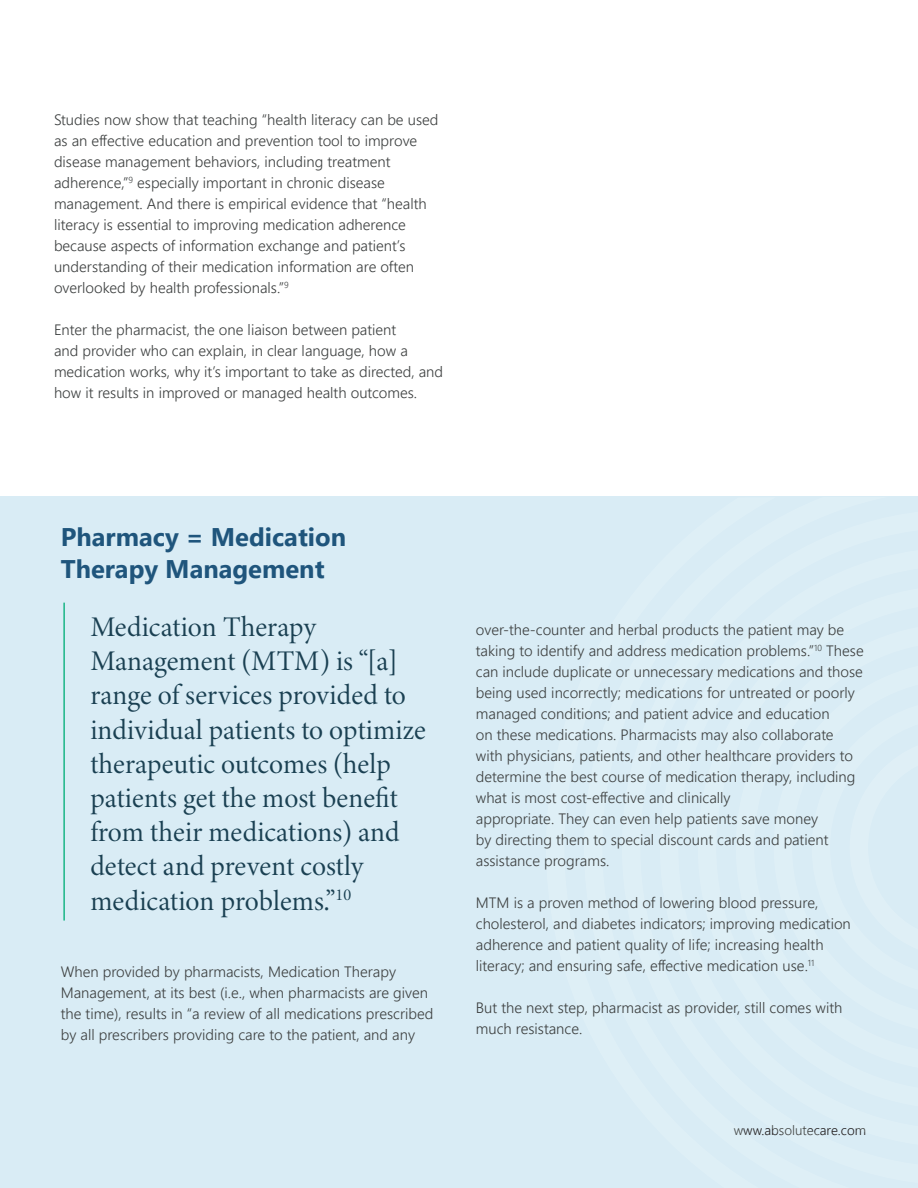
<style>
.page{position:relative;width:918px;height:1188px;background:#fff}
.page>*{position:absolute;margin:0;border:0;box-sizing:border-box;transform-origin:0 0}
.t1{font:28.5px/34.2px "Minion Variable Concept";color:#1a4052}
.t2{font:700 25.5px/31.5px "Segoe UI";color:#1f557c}
.t3{font:300 15px/21px "Segoe UI";color:#3c3f3f}
.t4{font:300 13.5px "Segoe UI";color:#231f20}
</style>
<div class="page">
<div style="left:0;top:497px;width:918px;height:691px;background:#d9ecf5"></div>
<hr style="left:63px;top:603px;width:2px;height:318px;background:#1ab586">
<p class="t3" style="left:54px;top:108px;width:386px">Studies now show that teaching “health literacy can be used as an effective education and prevention tool to improve disease management behaviors, including treatment adherence,”<sup>9</sup> especially important in chronic disease management. And there is empirical evidence that “health literacy is essential to improving medication adherence because aspects of information exchange and patient’s understanding of their medication information are often overlooked by health professionals.”<sup>9</sup></p>
<p class="t3" style="left:54px;top:318px;width:391px">Enter the pharmacist, the one liaison between patient<br>and provider who can explain, in clear language, how a medication works, why it’s important to take as directed, and how it results in improved or managed health outcomes.</p>
<p class="t2" style="left:61px;top:519px;width:287px">Pharmacy = Medication<br>Therapy Management</p>
<p class="t1" style="left:90px;top:610px;width:337px">Medication Therapy<br>Management (MTM) is “[a] range of services provided to individual patients to optimize therapeutic outcomes (help patients get the most benefit from their medications) and detect and prevent costly medication problems.”<sup>10</sup></p>
<p class="t3" style="left:61px;top:959px;width:374px">When provided by pharmacists, Medication Therapy Management, at its best (i.e., when pharmacists are given the time), results in “a review of all medications prescribed by all prescribers providing care to the patient, and any</p>
<p class="t3" style="left:476px;top:617px;width:370px">over-the-counter and herbal products the patient may be</p>
<p class="t3" style="left:476px;top:638px;width:389px">taking to identify and address medication problems.”<sup>10</sup> These can include duplicate or unnecessary medications and those being used incorrectly; medications for untreated or poorly managed conditions; and patient advice and education<br>on these medications. Pharmacists may also collaborate with physicians, patients, and other healthcare providers to determine the best course of medication therapy, including what is most cost-effective and clinically</p>
<p class="t3" style="left:476px;top:806px;width:354px">appropriate. They can even help patients save money by directing them to special discount cards and patient assistance programs.</p>
<p class="t3" style="left:476px;top:890px;width:376px">MTM is a proven method of lowering blood pressure, cholesterol, and diabetes indicators; improving medication adherence and patient quality of life; increasing health literacy; and ensuring safe, effective medication use.<sup>11</sup></p>
<p class="t3" style="left:476px;top:995px;width:368px">But the next step, pharmacist as provider, still comes with much resistance.</p>
<p class="t4" style="left:734px;top:1117px;width:134px">www.absolutecare.com</p>
</div>
